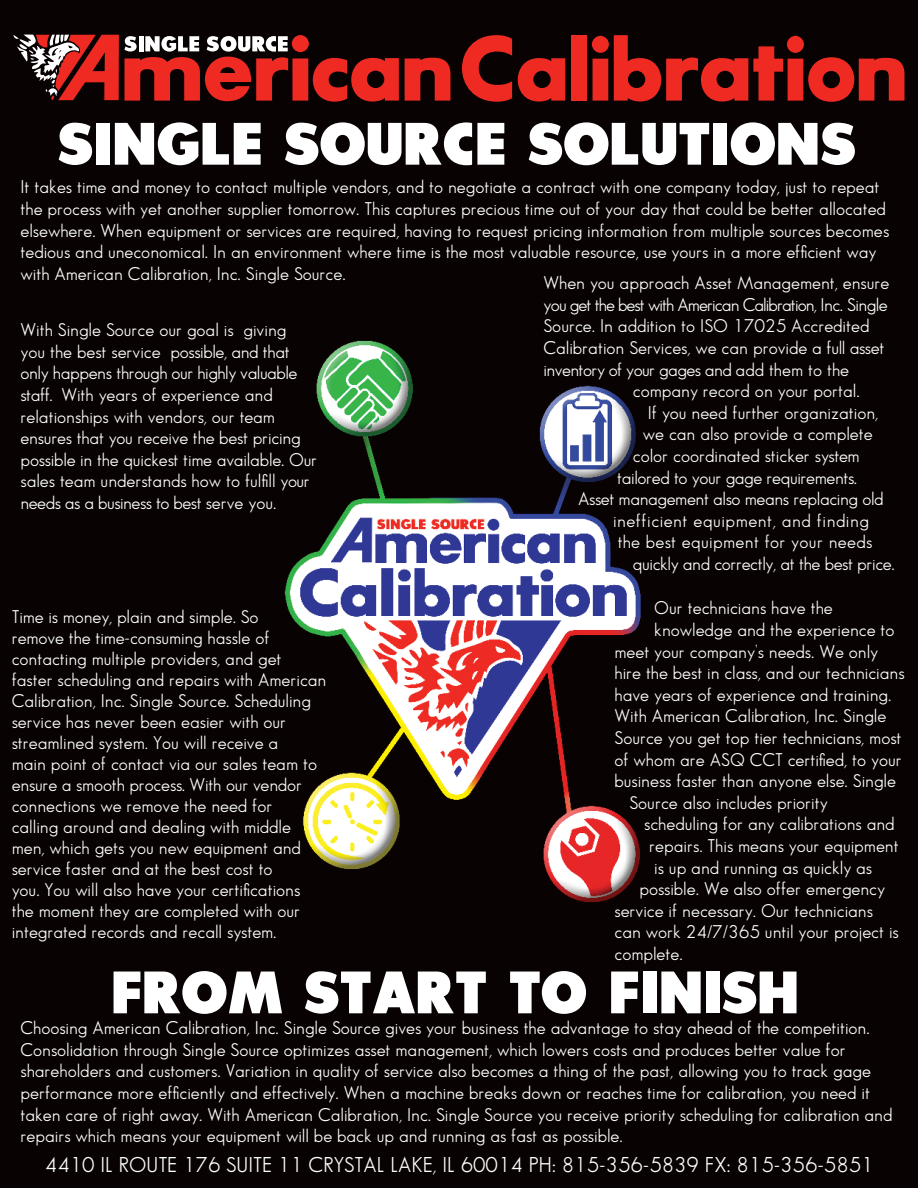
<style>
.page{position:relative;width:918px;height:1188px;background:#080302}
.page>*{position:absolute;margin:0;border:0;box-sizing:border-box;transform-origin:0 0}
.t1{font:58.5px "Sans Serif Exb FLF";color:#fff}
.t2{font:21px "Sans Serif Book FLF";color:#fff}
.t3{font:18px/21.6px "Sans Serif Book FLF";color:#fff}
.t4{font:18px "Sans Serif Book FLF";letter-spacing:-.02em;color:#fff}
.t5{font:18px "Sans Serif Book FLF";letter-spacing:-.05em;color:#fff}
.t6{font:18px "Sans Serif Book FLF";letter-spacing:-.03em;color:#fff}
.t7{font:18px "Sans Serif Book FLF";letter-spacing:.03em;color:#fff}
.t8{font:18px "Sans Serif Book FLF";letter-spacing:.02em;color:#fff}
</style>
<div class="page">
<svg style="left:462px;top:35px;width:50px;height:67px;background:#881814"></svg>
<svg style="left:518px;top:58px;width:47px;height:44px;background:#b9211b"></svg>
<div style="left:571px;top:35px;width:16px;height:66px;background:#ee2a23"></div>
<svg style="left:592px;top:35px;width:312px;height:67px;background:#761511"></svg>
<svg style="left:405px;top:58px;width:45px;height:43px;background:#b3201a"></svg>
<svg style="left:13px;top:35px;width:386px;height:67px;background:#812c29"></svg>
<img style="left:272px;top:318px;width:382px;height:606px">
<h1 class="t1" style="left:58px;top:109px;width:799px">SINGLE SOURCE SOLUTIONS</h1>
<p class="t3" style="left:21px;top:176px;width:870px">It takes time and money to contact multiple vendors, and to negotiate a contract with one company today, just to repeat the process with yet another supplier tomorrow. This captures precious time out of your day that could be better allocated elsewhere. When equipment or services are required, having to request pricing information from multiple sources becomes tedious and uneconomical. In an environment where time is the most valuable resource, use yours in a more efficient way with American Calibration, Inc. Single Source.</p>
<p class="t3" style="left:543px;top:272px;width:347px">When you approach Asset Management, ensure</p>
<p class="t5" style="left:543px;top:294px;width:346px">you get the best with American Calibration, Inc. Single</p>
<p class="t3" style="left:543px;top:315px;width:327px">Source. In addition to ISO 17025 Accredited</p>
<p class="t3" style="left:543px;top:337px;width:343px">Calibration Services, we can provide a full asset</p>
<p class="t6" style="left:543px;top:359px;width:307px">inventory of your gages and add them to the</p>
<p class="t3" style="left:633px;top:380px;width:228px">company record on your portal.</p>
<p class="t3" style="left:648px;top:401px;width:232px">If you need further organization,</p>
<p class="t3" style="left:643px;top:423px;width:231px">we can also provide a complete</p>
<p class="t3" style="left:633px;top:445px;width:228px">color coordinated sticker system</p>
<p class="t4" style="left:617px;top:467px;width:242px">tailored to your gage requirements.</p>
<p class="t4" style="left:578px;top:489px;width:307px">Asset management also means replacing old</p>
<p class="t7" style="left:613px;top:510px;width:257px">inefficient equipment, and finding</p>
<p class="t8" style="left:618px;top:532px;width:256px">the best equipment for your needs</p>
<p class="t4" style="left:633px;top:553px;width:263px">quickly and correctly, at the best price.</p>
<p class="t3" style="left:21px;top:319px;width:298px">With Single Source our goal is giving<br>you the best service possible, and that only happens through our highly valuable staff. With years of experience and relationships with vendors, our team ensures that you receive the best pricing possible in the quickest time available. Our sales team understands how to fulfill your needs as a business to best serve you.</p>
<p class="t3" style="left:12px;top:606px;width:316px;line-height:21px">Time is money, plain and simple. So<br>remove the time-consuming hassle of contacting multiple providers, and get faster scheduling and repairs with American Calibration, Inc. Single Source. Scheduling service has never been easier with our streamlined system. You will receive a<br>main point of contact via our sales team to ensure a smooth process. With our vendor connections we remove the need for<br>calling around and dealing with middle men, which gets you new equipment and service faster and at the best cost to<br>you. You will also have your certifications the moment they are completed with our integrated records and recall system.</p>
<p class="t3" style="left:654px;top:597px;width:180px">Our technicians have the</p>
<p class="t3" style="left:654px;top:619px;width:242px">knowledge and the experience to</p>
<p class="t3" style="left:615px;top:640px;width:265px">meet your company’s needs. We only</p>
<p class="t3" style="left:615px;top:662px;width:291px">hire the best in class, and our technicians</p>
<p class="t3" style="left:615px;top:684px;width:278px">have years of experience and training.</p>
<p class="t3" style="left:615px;top:705px;width:273px">With American Calibration, Inc. Single</p>
<p class="t3" style="left:615px;top:727px;width:288px">Source you get top tier technicians, most</p>
<p class="t3" style="left:615px;top:748px;width:289px">of whom are ASQ CCT certified, to your</p>
<p class="t3" style="left:615px;top:770px;width:283px">business faster than anyone else. Single</p>
<p class="t3" style="left:629px;top:792px;width:200px">Source also includes priority</p>
<p class="t3" style="left:644px;top:813px;width:252px">scheduling for any calibrations and</p>
<p class="t3" style="left:649px;top:835px;width:251px">repairs. This means your equipment</p>
<p class="t3" style="left:654px;top:856px;width:219px">is up and running as quickly as</p>
<p class="t3" style="left:639px;top:878px;width:247px">possible. We also offer emergency</p>
<p class="t3" style="left:615px;top:900px;width:260px">service if necessary. Our technicians</p>
<p class="t3" style="left:615px;top:921px;width:286px">can work 24/7/365 until your project is</p>
<p class="t3" style="left:615px;top:943px;width:70px">complete.</p>
<h1 class="t1" style="left:111px;top:958px;width:689px">FROM START TO FINISH</h1>
<p class="t3" style="left:21px;top:1017px;width:873px">Choosing American Calibration, Inc. Single Source gives your business the advantage to stay ahead of the competition.<br>Consolidation through Single Source optimizes asset management, which lowers costs and produces better value for shareholders and customers. Variation in quality of service also becomes a thing of the past, allowing you to track gage performance more efficiently and effectively. When a machine breaks down or reaches time for calibration, you need it taken care of right away. With American Calibration, Inc. Single Source you receive priority scheduling for calibration and repairs which means your equipment will be back up and running as fast as possible.</p>
<p class="t2" style="left:45px;top:1153px;width:830px">4410 IL ROUTE 176 SUITE 11 CRYSTAL LAKE, IL 60014 PH: 815-356-5839 FX: 815-356-5851</p>
</div>
